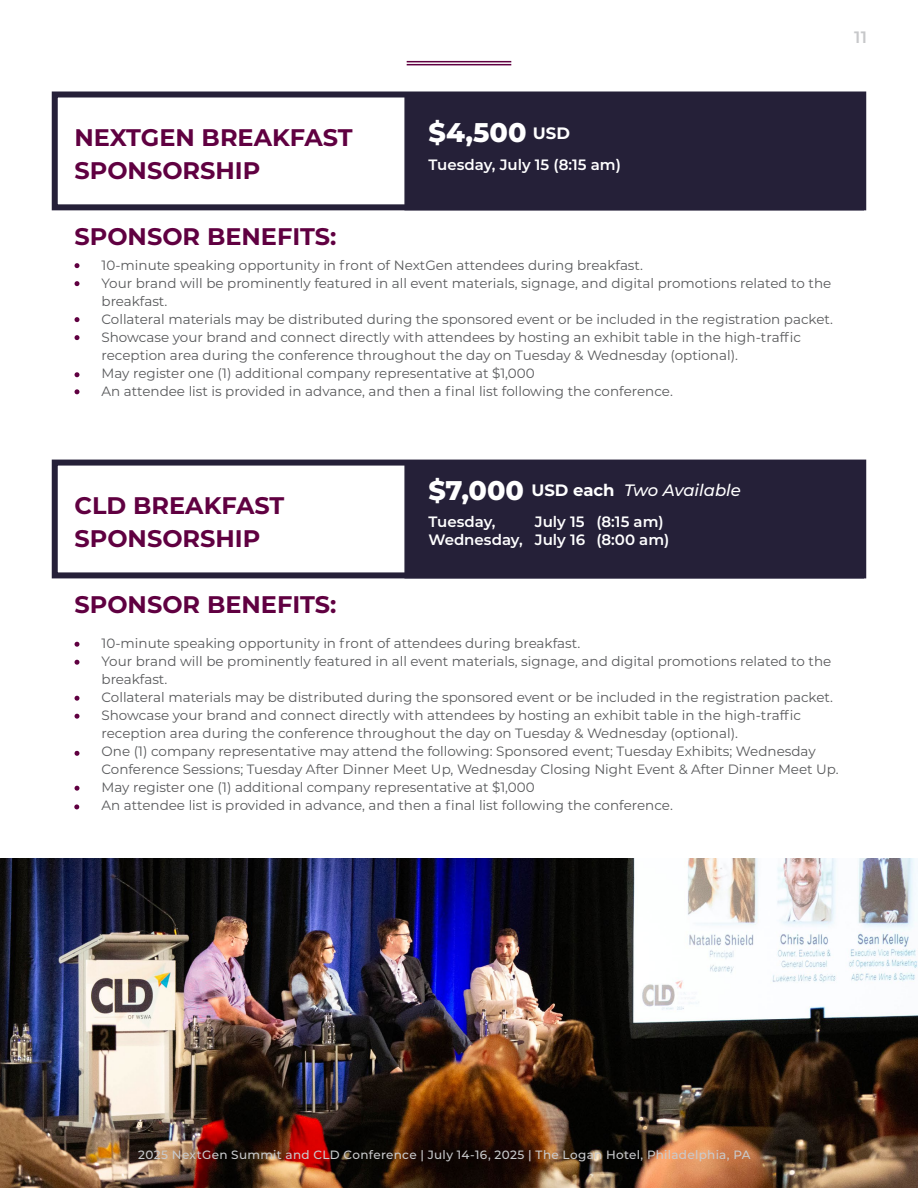
<style>
.page{position:relative;width:918px;height:1188px;background:#fff}
.page>*{position:absolute;margin:0;border:0;box-sizing:border-box;transform-origin:0 0}
.t1{font:800 27px "Montserrat";color:#fff}
.t2{font:700 24px/33px "Montserrat";color:#600041}
.t3{font:italic 500 16.5px "Montserrat";color:#fff}
.t4{font:700 16.5px "Montserrat";color:#fff}
.t5{font:600 16.5px "Montserrat";color:#c7c8ca}
.t6{font:600 15px/18px "Montserrat";color:#fff}
.t7{font:13.5px/18px "Montserrat";color:#58595b}
.t8{font:500 12px "Montserrat";letter-spacing:.025em;color:#c9cacc}
.s1{font-weight:700;font-style:normal}
</style>
<div class="page">
<div style="left:52px;top:92px;width:814px;height:118px;border:6px solid #252038"></div>
<hr style="left:407px;top:61px;width:104px;height:1px;background:#600041">
<hr style="left:407px;top:64px;width:104px;height:1px;background:#600041">
<div style="left:404px;top:94px;width:460px;height:116px;background:#252038"></div>
<svg style="left:75px;top:263px;width:5px;height:5px"></svg>
<svg style="left:75px;top:281px;width:5px;height:5px"></svg>
<svg style="left:75px;top:372px;width:5px;height:5px"></svg>
<svg style="left:75px;top:317px;width:5px;height:5px"></svg>
<svg style="left:75px;top:335px;width:5px;height:5px"></svg>
<svg style="left:75px;top:389px;width:5px;height:5px"></svg>
<div style="left:52px;top:460px;width:814px;height:118px;border:6px solid #252038"></div>
<div style="left:404px;top:462px;width:460px;height:116px;background:#252038"></div>
<svg style="left:75px;top:642px;width:5px;height:5px"></svg>
<svg style="left:75px;top:660px;width:5px;height:5px"></svg>
<svg style="left:75px;top:751px;width:5px;height:5px"></svg>
<svg style="left:75px;top:696px;width:5px;height:5px"></svg>
<svg style="left:75px;top:714px;width:5px;height:5px"></svg>
<svg style="left:75px;top:786px;width:5px;height:5px"></svg>
<svg style="left:74px;top:804px;width:5px;height:5px"></svg>
<img style="left:0;top:859px;width:918px;height:329px">
<p class="t5" style="left:854px;top:25px;width:14px">11</p>
<h2 class="t2" style="left:75px;top:120px;width:280px">NEXTGEN BREAKFAST<br>SPONSORSHIP</h2>
<h2 class="t2" style="left:75px;top:219px;width:263px">SPONSOR BENEFITS:</h2>
<h1 class="t1" style="left:428px;top:113px;width:100px">$4,500</h1>
<p class="t4" style="left:533px;top:121px;width:39px">USD</p>
<p class="t6" style="left:428px;top:155px;width:194px">Tuesday, July 15 (8:15 am)</p>
<p class="t7" style="left:75px;top:256px;width:570px">• 10-minute speaking opportunity in front of NextGen attendees during breakfast.</p>
<p class="t7" style="left:102px;top:274px;width:731px;text-indent:-27px">• Your brand will be prominently featured in all event materials, signage, and digital promotions related to the breakfast.</p>
<p class="t7" style="left:75px;top:310px;width:760px">• Collateral materials may be distributed during the sponsored event or be included in the registration packet.</p>
<p class="t7" style="left:102px;top:328px;width:701px;text-indent:-27px">• Showcase your brand and connect directly with attendees by hosting an exhibit table in the high-traffic reception area during the conference throughout the day on Tuesday &amp; Wednesday (optional).</p>
<p class="t7" style="left:75px;top:364px;width:462px">• May register one (1) additional company representative at $1,000</p>
<p class="t7" style="left:75px;top:382px;width:600px">• An attendee list is provided in advance, and then a final list following the conference.</p>
<h2 class="t2" style="left:75px;top:488px;width:211px">CLD BREAKFAST<br>SPONSORSHIP</h2>
<h2 class="t2" style="left:75px;top:587px;width:263px">SPONSOR BENEFITS:</h2>
<h1 class="t1" style="left:428px;top:471px;width:97px">$7,000</h1>
<p class="t3" style="left:531px;top:479px;width:211px"><span class="s1">USD each</span> Two Available</p>
<p class="t6" style="left:428px;top:512px;width:69px">Tuesday,</p>
<p class="t6" style="left:428px;top:512px;width:243px;text-indent:106px">July 15 (8:15 am)<br>Wednesday, July 16 (8:00 am)</p>
<p class="t7" style="left:75px;top:634px;width:507px">• 10-minute speaking opportunity in front of attendees during breakfast.</p>
<p class="t7" style="left:102px;top:652px;width:731px;text-indent:-27px">• Your brand will be prominently featured in all event materials, signage, and digital promotions related to the breakfast.</p>
<p class="t7" style="left:75px;top:688px;width:760px">• Collateral materials may be distributed during the sponsored event or be included in the registration packet.</p>
<p class="t7" style="left:102px;top:706px;width:701px;text-indent:-27px">• Showcase your brand and connect directly with attendees by hosting an exhibit table in the high-traffic reception area during the conference throughout the day on Tuesday &amp; Wednesday (optional).</p>
<p class="t7" style="left:102px;top:742px;width:739px;text-indent:-27px">• One (1) company representative may attend the following: Sponsored event; Tuesday Exhibits; Wednesday<br>Conference Sessions; Tuesday After Dinner Meet Up, Wednesday Closing Night Event &amp; After Dinner Meet Up.</p>
<p class="t7" style="left:75px;top:778px;width:462px">• May register one (1) additional company representative at $1,000</p>
<p class="t7" style="left:75px;top:796px;width:600px">• An attendee list is provided in advance, and then a final list following the conference.</p>
<p class="t8" style="left:138px;top:1146px;width:614px">2025 NextGen Summit and CLD Conference | July 14-16, 2025 | The Logan Hotel, Philadelphia, PA</p>
</div>
